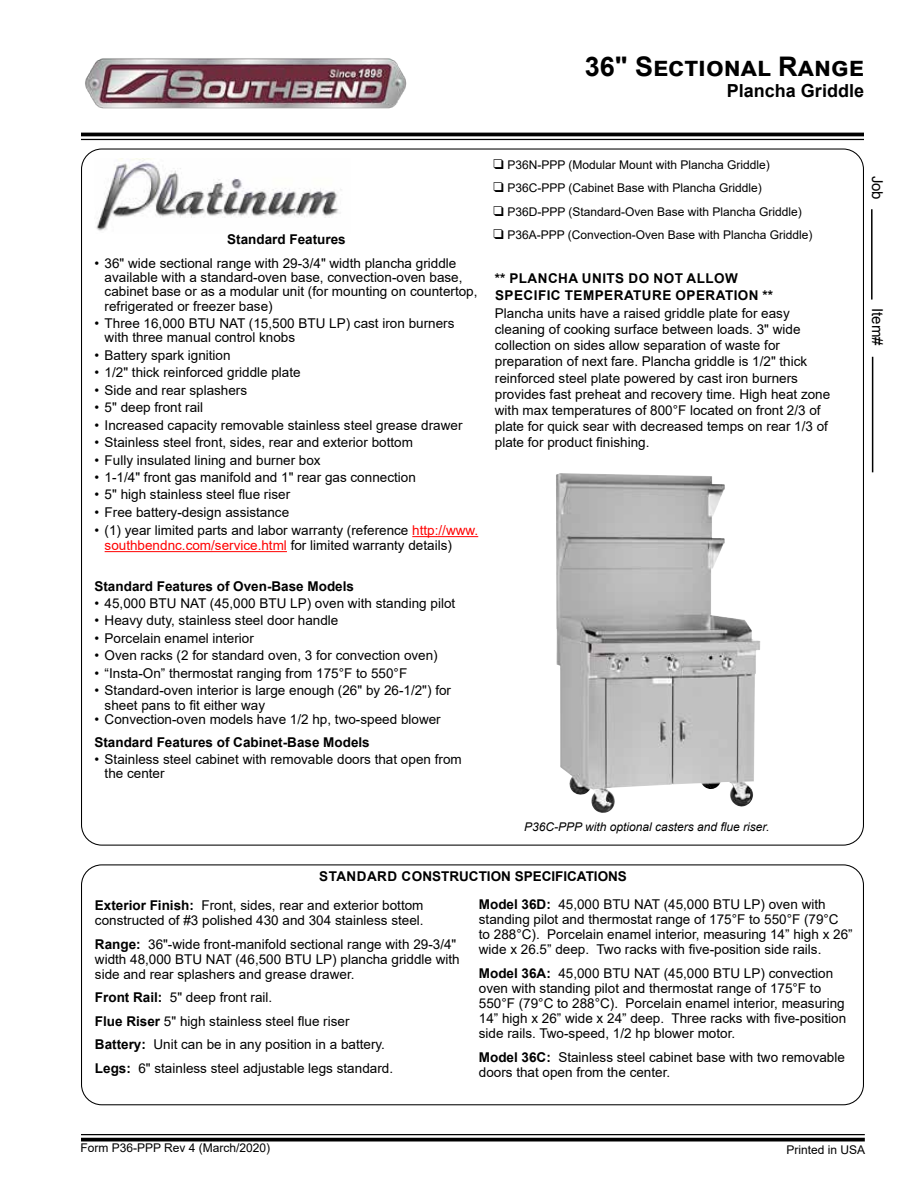
<style>
.page{position:relative;width:918px;height:1188px;background:#fff}
.page>*{position:absolute;margin:0;border:0;box-sizing:border-box;transform-origin:0 0}
.t1{font:700 27px "Arial";color:#000}
.t2{font:700 18px "Arial";color:#000}
.t3{font:15px "Arial";color:#000}
.t4{font:13.5px/15px "Arial";color:#000}
.t5{font:700 13.5px "Arial";color:#000}
.t6{font:700 13.5px/16.5px "Arial";letter-spacing:.035em;color:#000}
.t7{font:12px/23.2px "Arial";color:#000}
.t8{font:italic 12px "Arial";color:#000}
.s1{color:#f00}
.s2{font-weight:700}
</style>
<div class="page">
<hr style="left:871px;top:209px;width:2px;height:91px;background:#000">
<hr style="left:872px;top:357px;width:1px;height:115px;background:#000">
<hr style="left:81px;top:1134px;width:784px;height:1px;background:#000">
<svg style="left:81px;top:1138px;width:784px;height:4px;background:#1f1f1f"></svg>
<hr style="left:81px;top:133px;width:783px;height:3px;background:#000">
<hr style="left:81px;top:139px;width:783px;height:1px;background:#000">
<img style="left:85px;top:58px;width:322px;height:51px">
<div style="left:81px;top:864px;width:783px;height:241px;border:1px solid #000;border-radius:20px"></div>
<hr style="left:412px;top:536px;width:66px;height:1px;background:#f00">
<hr style="left:105px;top:551px;width:182px;height:1px;background:#f00">
<img style="left:96px;top:158px;width:246px;height:73px">
<img style="left:556px;top:473px;width:204px;height:340px">
<h1 class="t1" style="left:585px;top:47px;width:281px">36" Sectional Range</h1>
<h2 class="t2" style="left:727px;top:78px;width:139px">Plancha Griddle</h2>
<p class="t5" style="left:227px;top:229px;width:120px">Standard Features</p>
<p class="t4" style="left:105px;top:256px;width:374px;line-height:14.2px;text-indent:-10px">• 36" wide sectional range with 29-3/4" width plancha griddle available with a standard-oven base, convection-oven base, cabinet base or as a modular unit (for mounting on countertop, refrigerated or freezer base)</p>
<p class="t4" style="left:105px;top:316px;width:351px;line-height:14.2px;text-indent:-10px">• Three 16,000 BTU NAT (15,500 BTU LP) cast iron burners with three manual control knobs</p>
<p class="t4" style="left:94px;top:347px;width:138px">• Battery spark ignition</p>
<p class="t4" style="left:94px;top:365px;width:208px">• 1/2" thick reinforced griddle plate</p>
<p class="t4" style="left:94px;top:382px;width:154px">• Side and rear splashers</p>
<p class="t4" style="left:94px;top:400px;width:110px">• 5" deep front rail</p>
<p class="t4" style="left:94px;top:417px;width:370px">• Increased capacity removable stainless steel grease drawer</p>
<p class="t4" style="left:94px;top:435px;width:320px">• Stainless steel front, sides, rear and exterior bottom</p>
<p class="t4" style="left:94px;top:452px;width:228px">• Fully insulated lining and burner box</p>
<p class="t4" style="left:94px;top:470px;width:323px">• 1-1/4" front gas manifold and 1" rear gas connection</p>
<p class="t4" style="left:94px;top:487px;width:197px">• 5" high stainless steel flue riser</p>
<p class="t4" style="left:94px;top:505px;width:196px">• Free battery-design assistance</p>
<p class="t4" style="left:105px;top:523px;width:375px;text-indent:-10px">• (1) year limited parts and labor warranty (reference <span class="s1">http://www. southbendnc.com/service.html</span> for limited warranty details)</p>
<p class="t5" style="left:94px;top:576px;width:261px">Standard Features of Oven-Base Models</p>
<p class="t4" style="left:94px;top:596px;width:362px">• 45,000 BTU NAT (45,000 BTU LP) oven with standing pilot</p>
<p class="t4" style="left:94px;top:613px;width:245px">• Heavy duty, stainless steel door handle</p>
<p class="t4" style="left:94px;top:631px;width:161px">• Porcelain enamel interior</p>
<p class="t4" style="left:94px;top:648px;width:345px">• Oven racks (2 for standard oven, 3 for convection oven)</p>
<p class="t4" style="left:94px;top:666px;width:314px">• “Insta-On” thermostat ranging from 175°F to 550°F</p>
<p class="t4" style="left:105px;top:683px;width:348px;line-height:14.2px;text-indent:-10px">• Standard-oven interior is large enough (26" by 26-1/2") for sheet pans to fit either way</p>
<p class="t4" style="left:94px;top:712px;width:348px">• Convection-oven models have 1/2 hp, two-speed blower</p>
<p class="t5" style="left:94px;top:732px;width:277px">Standard Features of Cabinet-Base Models</p>
<p class="t4" style="left:105px;top:752px;width:359px;line-height:14.2px;text-indent:-10px">• Stainless steel cabinet with removable doors that open from the center</p>
<p class="t7" style="left:507px;top:153px;width:307px">P36N-PPP (Modular Mount with Plancha Griddle)<br>P36C-PPP (Cabinet Base with Plancha Griddle)<br>P36D-PPP (Standard-Oven Base with Plancha Griddle)<br>P36A-PPP (Convection-Oven Base with Plancha Griddle)</p>
<p class="t6" style="left:495px;top:270px;width:280px">** PLANCHA UNITS DO NOT ALLOW<br>SPECIFIC TEMPERATURE OPERATION **</p>
<p class="t4" style="left:495px;top:305px;width:337px;line-height:16.2px">Plancha units have a raised griddle plate for easy cleaning of cooking surface between loads. 3" wide collection on sides allow separation of waste for preparation of next fare. Plancha griddle is 1/2" thick reinforced steel plate powered by cast iron burners provides fast preheat and recovery time. High heat zone with max temperatures of 800°F located on front 2/3 of plate for quick sear with decreased temps on rear 1/3 of plate for product finishing.</p>
<p class="t8" style="left:524px;top:819px;width:247px">P36C-PPP with optional casters and flue riser.</p>
<p class="t5" style="left:319px;top:867px;width:309px">STANDARD CONSTRUCTION SPECIFICATIONS</p>
<p class="t4" style="left:95px;top:898px;width:330px"><span class="s2">Exterior Finish:</span> Front, sides, rear and exterior bottom constructed of #3 polished 430 and 304 stainless steel.</p>
<p class="t4" style="left:95px;top:936px;width:366px"><span class="s2">Range:</span> 36"-wide front-manifold sectional range with 29-3/4" width 48,000 BTU NAT (46,500 BTU LP) plancha griddle with side and rear splashers and grease drawer.</p>
<p class="t4" style="left:95px;top:985px;width:300px;line-height:23.7px"><span class="s2">Front Rail:</span> 5" deep front rail.<br><span class="s2">Flue Riser</span> 5" high stainless steel flue riser <span class="s2">Battery:</span> Unit can be in any position in a battery.<br><span class="s2">Legs:</span> 6" stainless steel adjustable legs standard.</p>
<p class="t4" style="left:479px;top:897px;width:375px"><span class="s2">Model 36D:</span> 45,000 BTU NAT (45,000 BTU LP) oven with standing pilot and thermostat range of 175°F to 550°F (79°C to 288°C). Porcelain enamel interior, measuring 14” high x 26” wide x 26.5” deep. Two racks with five-position side rails.</p>
<p class="t4" style="left:479px;top:966px;width:369px"><span class="s2">Model 36A:</span> 45,000 BTU NAT (45,000 BTU LP) convection oven with standing pilot and thermostat range of 175°F to 550°F (79°C to 288°C). Porcelain enamel interior, measuring 14” high x 26” wide x 24” deep. Three racks with five-position side rails. Two-speed, 1/2 hp blower motor.</p>
<p class="t4" style="left:479px;top:1049px;width:368px"><span class="s2">Model 36C:</span> Stainless steel cabinet base with two removable doors that open from the center.</p>
<p class="t3" style="left:887px;top:176px;width:26px;rotate:90deg">Job</p>
<p class="t3" style="left:887px;top:308px;width:39px;rotate:90deg">Item#</p>
<p class="t7" style="left:80px;top:1136px;width:191px">Form P36-PPP Rev 4 (March/2020)</p>
<p class="t7" style="left:786px;top:1138px;width:80px">Printed in USA</p>
</div>
